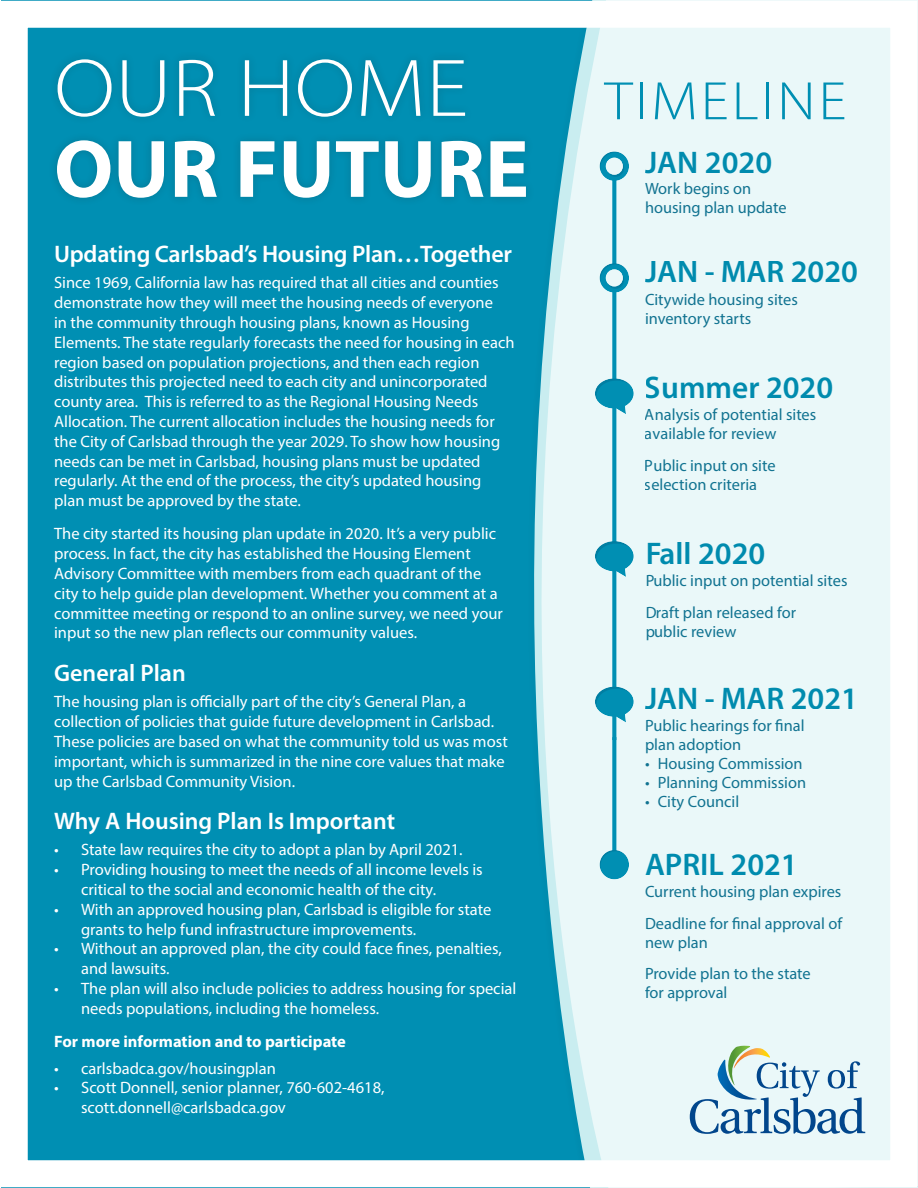
<style>
.page{position:relative;width:918px;height:1188px;background:#fff}
.page>*{position:absolute;margin:0;border:0;box-sizing:border-box;transform-origin:0 0}
.t1{font:700 82.5px "Myriad Pro";color:#fff}
.t2{font:300 82.5px "Myriad Pro";color:#fff;scale:1.1 1}
.t3{font:300 54.6px "Myriad Pro";letter-spacing:.05em;color:#008fb3;scale:1.1 1}
.t4{font:600 31.35px "Myriad Pro";color:#008fb3}
.t5{font:600 24px "Myriad Pro";letter-spacing:-.01em;color:#fff}
.t6{font:16.5px/19.8px "Myriad Pro";color:#fff}
.t7{font:700 16.5px "Myriad Pro";color:#fff}
.t8{font:16.35px/19px "Myriad Pro";color:#137795}
</style>
<div class="page">
<div style="left:2px;top:1px;width:696px;height:1187px;background:#008fb3"></div>
<svg style="left:459px;top:0;width:459px;height:1188px;fill:#eaf8f9"></svg>
<svg style="left:612px;top:181px;width:4px;height:81px"></svg>
<svg style="left:612px;top:740px;width:4px;height:108px"></svg>
<svg style="left:612px;top:579px;width:4px;height:161px"></svg>
<svg style="left:690px;top:1046px;width:175px;height:88px;background:#bbd3df"></svg>
<svg style="left:612px;top:293px;width:4px;height:247px"></svg>
<div style="left:592px;top:377px;width:42px;height:39px;background:#137795;opacity:.22"></div>
<div style="left:592px;top:685px;width:42px;height:39px;background:#137795;opacity:.22"></div>
<div style="left:597px;top:150px;width:33px;height:31px;background:#137795;opacity:.22"></div>
<div style="left:597px;top:262px;width:33px;height:31px;background:#137795;opacity:.22"></div>
<div style="left:597px;top:848px;width:33px;height:32px;background:#137795;opacity:.22"></div>
<div style="left:48px;top:51px;width:487px;height:155px;background:#231f20;opacity:.2"></div>
<div style="left:592px;top:540px;width:42px;height:39px;background:#137795;opacity:.22"></div>
<div style="left:1px;top:1px;width:916px;height:1186px;border:27px solid #fff"></div>
<h1 class="t2" style="left:54px;top:39px;width:378px">OUR HOME</h1>
<h1 class="t1" style="left:54px;top:115px;width:476px">OUR FUTURE</h1>
<h3 class="t5" style="left:54px;top:239px;width:460px">Updating Carlsbad’s Housing Plan…Together</h3>
<p class="t6" style="left:54px;top:273px;width:462px">Since 1969, California law has required that all cities and counties demonstrate how they will meet the housing needs of everyone<br>in the community through housing plans, known as Housing Elements. The state regularly forecasts the need for housing in each region based on population projections, and then each region distributes this projected need to each city and unincorporated county area. This is referred to as the Regional Housing Needs Allocation. The current allocation includes the housing needs for the City of Carlsbad through the year 2029. To show how housing needs can be met in Carlsbad, housing plans must be updated regularly. At the end of the process, the city’s updated housing plan must be approved by the state.</p>
<p class="t6" style="left:54px;top:524px;width:450px">The city started its housing plan update in 2020. It’s a very public process. In fact, the city has established the Housing Element Advisory Committee with members from each quadrant of the city to help guide plan development. Whether you comment at a committee meeting or respond to an online survey, we need your input so the new plan reflects our community values.</p>
<h3 class="t5" style="left:54px;top:657px;width:133px">General Plan</h3>
<p class="t6" style="left:54px;top:692px;width:455px">The housing plan is officially part of the city’s General Plan, a collection of policies that guide future development in Carlsbad.<br>These policies are based on what the community told us was most important, which is summarized in the nine core values that make up the Carlsbad Community Vision.</p>
<h3 class="t5" style="left:54px;top:806px;width:343px">Why A Housing Plan Is Important</h3>
<p class="t6" style="left:54px;top:840px;width:410px">• State law requires the city to adopt a plan by April 2021.</p>
<p class="t6" style="left:81px;top:859px;width:403px;text-indent:-27px">• Providing housing to meet the needs of all income levels is critical to the social and economic health of the city.</p>
<p class="t6" style="left:81px;top:899px;width:412px;text-indent:-27px">• With an approved housing plan, Carlsbad is eligible for state grants to help fund infrastructure improvements.</p>
<p class="t6" style="left:81px;top:939px;width:422px;text-indent:-27px">• Without an approved plan, the city could face fines, penalties, and lawsuits.</p>
<p class="t6" style="left:81px;top:978px;width:437px;text-indent:-27px">• The plan will also include policies to address housing for special needs populations, including the homeless.</p>
<p class="t7" style="left:54px;top:1031px;width:293px">For more information and to participate</p>
<p class="t6" style="left:54px;top:1058px;width:223px">• carlsbadca.gov/housingplan</p>
<p class="t6" style="left:81px;top:1078px;width:305px;text-indent:-27px">• Scott Donnell, senior planner, 760-602-4618, scott.donnell@carlsbadca.gov</p>
<h2 class="t3" style="left:605px;top:68px;width:221px">TIMELINE</h2>
<h3 class="t4" style="left:645px;top:143px;width:129px">JAN 2020</h3>
<p class="t8" style="left:645px;top:179px;width:143px">Work begins on housing plan update</p>
<h3 class="t4" style="left:645px;top:252px;width:214px">JAN - MAR 2020</h3>
<p class="t8" style="left:645px;top:289px;width:154px">Citywide housing sites inventory starts</p>
<h3 class="t4" style="left:645px;top:367px;width:190px">Summer 2020</h3>
<p class="t8" style="left:645px;top:405px;width:173px">Analysis of potential sites available for review</p>
<p class="t8" style="left:645px;top:455px;width:132px">Public input on site selection criteria</p>
<h3 class="t4" style="left:645px;top:534px;width:122px">Fall 2020</h3>
<p class="t8" style="left:645px;top:565px;width:204px;line-height:31.3px">Public input on potential sites<br>Draft plan released for</p>
<p class="t8" style="left:645px;top:622px;width:93px">public review</p>
<h3 class="t4" style="left:645px;top:678px;width:214px">JAN - MAR 2021</h3>
<p class="t8" style="left:645px;top:715px;width:161px">Public hearings for final plan adoption</p>
<p class="t8" style="left:645px;top:754px;width:159px">• Housing Commission</p>
<p class="t8" style="left:645px;top:773px;width:163px">• Planning Commission</p>
<p class="t8" style="left:645px;top:792px;width:96px">• City Council</p>
<h3 class="t4" style="left:645px;top:845px;width:154px">APRIL 2021</h3>
<p class="t8" style="left:645px;top:876px;width:199px;line-height:31.3px">Current housing plan expires<br>Deadline for final approval of</p>
<p class="t8" style="left:645px;top:926px;width:167px;line-height:31.3px">new plan<br>Provide plan to the state</p>
<p class="t8" style="left:645px;top:983px;width:84px">for approval</p>
</div>
